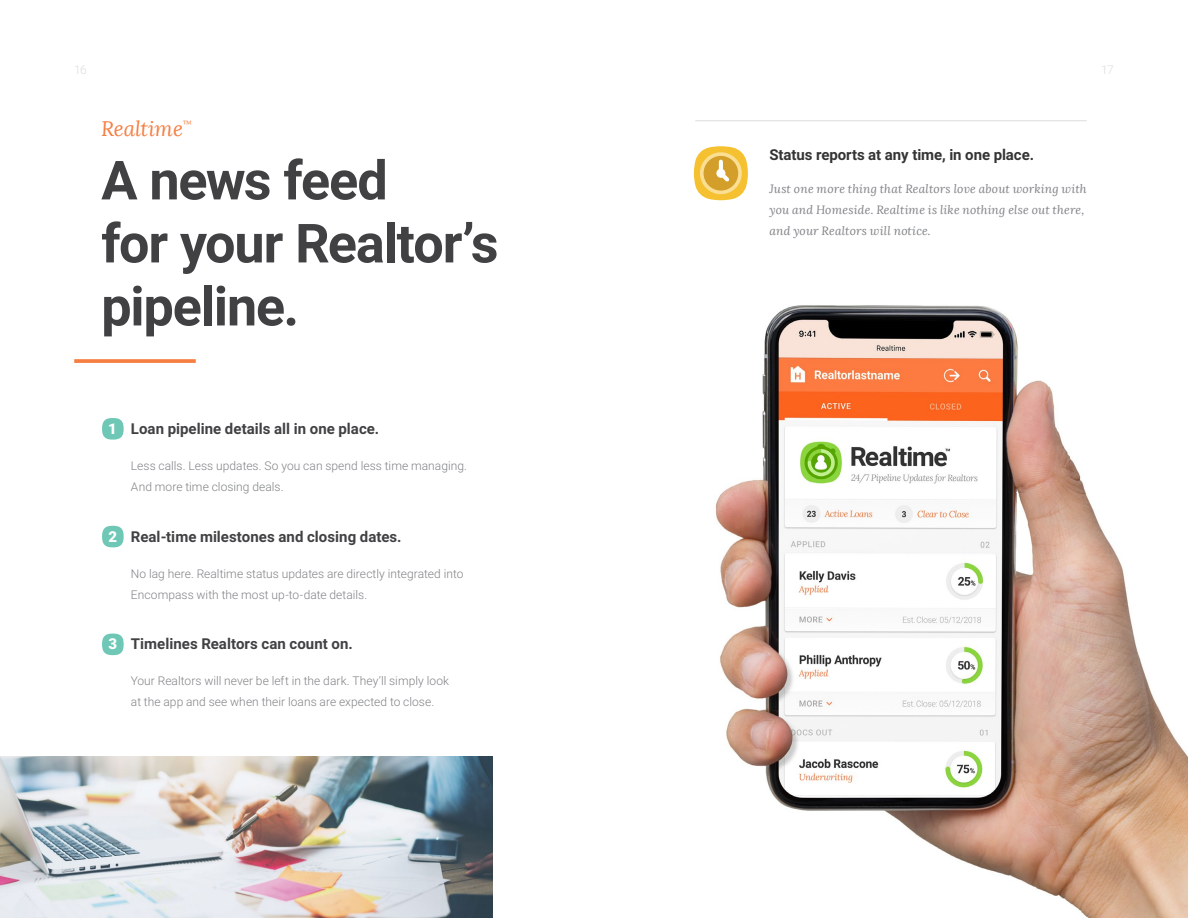
<style>
.page{position:relative;width:1188px;height:918px;background:#fff}
.page>*{position:absolute;margin:0;border:0;box-sizing:border-box;transform-origin:0 0}
.t1{font:700 54px/63px "Roboto";letter-spacing:-.025em;color:#414042}
.t2{font:italic 21px "Lora";letter-spacing:-.01em;color:#f57f43}
.t3{font:700 15px "Roboto";letter-spacing:.005em;color:#414042}
.t4{font:700 15px "Roboto";letter-spacing:-.005em;color:#343433}
.t5{font:900 15px "Roboto";color:#fff}
.t6{font:300 12px/21px "Roboto";letter-spacing:.005em;color:#808285}
.t7{font:italic 12px/21px "Lora";letter-spacing:.01em;color:#808285}
.t8{font:300 12px "Roboto";color:#dcddde}
.t9{font:italic 9px "Lora";color:#f57f43}
</style>
<div class="page">
<svg style="left:102px;top:418px;width:22px;height:22px"></svg>
<svg style="left:102px;top:526px;width:22px;height:21px"></svg>
<svg style="left:102px;top:634px;width:22px;height:21px"></svg>
<img style="left:0;top:756px;width:493px;height:162px">
<img style="left:715px;top:305px;width:473px;height:613px">
<svg style="left:74px;top:359px;width:122px;height:4px"></svg>
<hr style="left:695px;top:120px;width:392px;height:1px;background:#dcddde">
<svg style="left:694px;top:146px;width:54px;height:54px"></svg>
<p class="t8" style="left:74px;top:63px;width:14px">16</p>
<p class="t8" style="left:1101px;top:63px;width:14px">17</p>
<h2 class="t2" style="left:101px;top:116px;width:83px">Realtime</h2>
<p class="t9" style="left:183px;top:119px;width:11px">™</p>
<h1 class="t1" style="left:101px;top:149px;width:399px">A news feed<br>for your Realtor’s pipeline.</h1>
<p class="t5" style="left:108px;top:420px;width:10px">1</p>
<p class="t5" style="left:109px;top:528px;width:10px">2</p>
<p class="t5" style="left:109px;top:636px;width:10px">3</p>
<p class="t3" style="left:131px;top:420px;width:250px">Loan pipeline details all in one place.</p>
<p class="t6" style="left:131px;top:455px;width:338px">Less calls. Less updates. So you can spend less time managing.<br>And more time closing deals.</p>
<p class="t3" style="left:131px;top:528px;width:272px">Real-time milestones and closing dates.</p>
<p class="t6" style="left:131px;top:563px;width:334px">No lag here. Realtime status updates are directly integrated into<br>Encompass with the most up-to-date details.</p>
<p class="t3" style="left:131px;top:636px;width:223px">Timelines Realtors can count on.</p>
<p class="t6" style="left:131px;top:671px;width:320px">Your Realtors will never be left in the dark. They’ll simply look at the app and see when their loans are expected to close.</p>
<p class="t4" style="left:770px;top:146px;width:266px">Status reports at any time, in one place.</p>
<p class="t7" style="left:770px;top:178px;width:319px">Just one more thing that Realtors love about working with you and Homeside. Realtime is like nothing else out there, and your Realtors will notice.</p>
</div>
